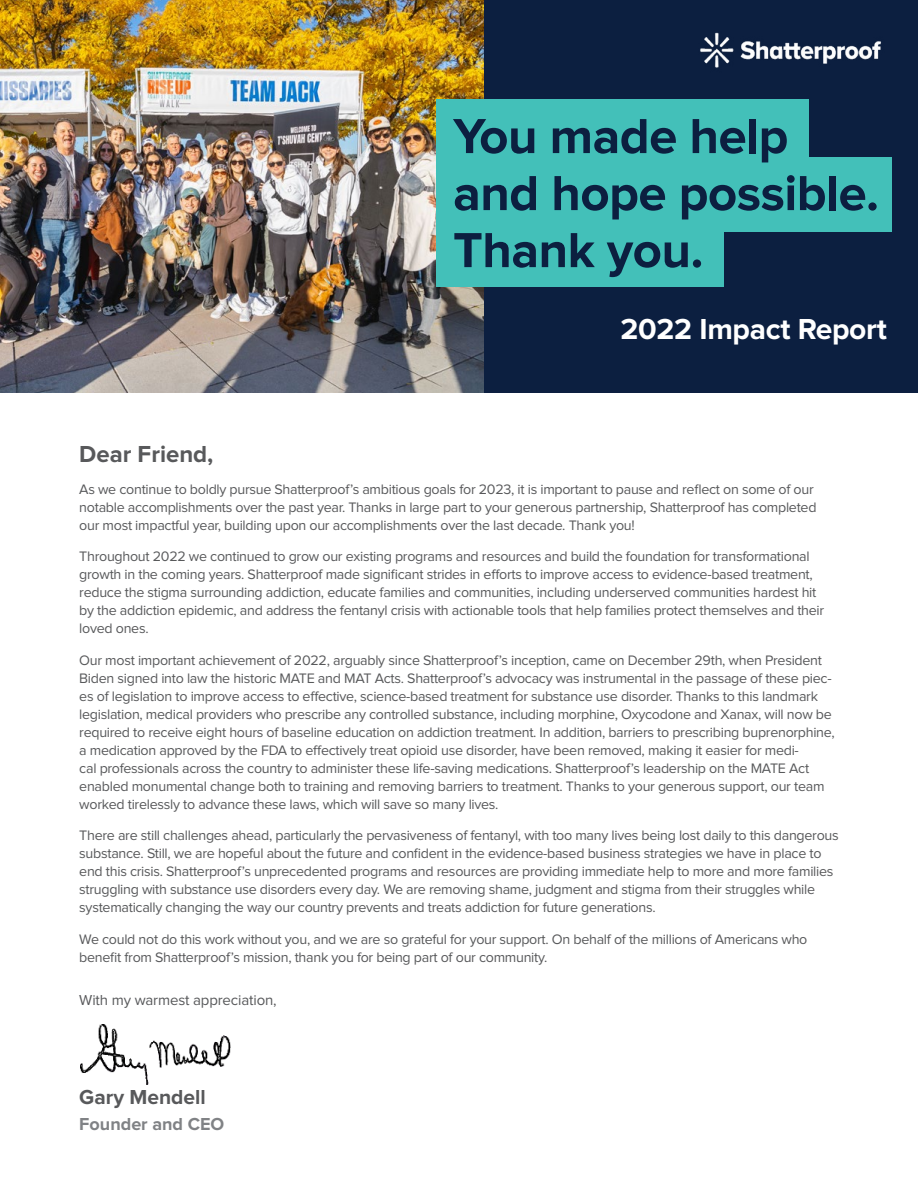
<style>
.page{position:relative;width:918px;height:1188px;background:#fff}
.page>*{position:absolute;margin:0;border:0;box-sizing:border-box;transform-origin:0 0}
.t1{font:700 51px/57px "Proxima Nova";letter-spacing:-.01em;color:#0c1f40}
.t2{font:700 30px "Proxima Nova";letter-spacing:-.01em;color:#fff}
.t3{font:700 24px "Proxima Nova";color:#58595b}
.t4{font:700 21px "Proxima Nova";color:#58595b}
.t5{font:700 18px "Proxima Nova";color:#808285}
.t6{font:15px "Proxima Nova";letter-spacing:-.01em;color:#58595b}
.t7{font:14.25px/18px "Proxima Nova";letter-spacing:-.02em;color:#58595b}
</style>
<div class="page">
<img style="left:0;top:0;width:485px;height:393px">
<div style="left:485px;top:0;width:433px;height:393px;background:#0c1f40"></div>
<div style="left:436px;top:226px;width:288px;height:61px;background:#43c0b9"></div>
<div style="left:436px;top:158px;width:456px;height:74px;background:#43c0b9"></div>
<div style="left:436px;top:100px;width:373px;height:64px;background:#43c0b9"></div>
<img style="left:81px;top:1025px;width:149px;height:59px">
<img style="left:700px;top:32px;width:181px;height:36px">
<h1 class="t1" style="left:453px;top:110px;width:428px">You made help and hope possible.<br>Thank you.</h1>
<h2 class="t2" style="left:621px;top:315px;width:268px">2022 Impact Report</h2>
<h3 class="t3" style="left:79px;top:444px;width:136px">Dear Friend,</h3>
<p class="t7" style="left:79px;top:481px;width:739px">As we continue to boldly pursue Shatterproof’s ambitious goals for 2023, it is important to pause and reflect on some of our notable accomplishments over the past year. Thanks in large part to your generous partnership, Shatterproof has completed our most impactful year, building upon our accomplishments over the last decade. Thank you!</p>
<p class="t7" style="left:79px;top:548px;width:746px">Throughout 2022 we continued to grow our existing programs and resources and build the foundation for transformational growth in the coming years. Shatterproof made significant strides in efforts to improve access to evidence-based treatment, reduce the stigma surrounding addiction, educate families and communities, including underserved communities hardest hit by the addiction epidemic, and address the fentanyl crisis with actionable tools that help families protect themselves and their loved ones.</p>
<p class="t7" style="left:79px;top:652px;width:757px">Our most important achievement of 2022, arguably since Shatterproof’s inception, came on December 29th, when President Biden signed into law the historic MATE and MAT Acts. Shatterproof’s advocacy was instrumental in the passage of these piec&shy;es of legislation to improve access to effective, science-based treatment for substance use disorder. Thanks to this landmark legislation, medical providers who prescribe any controlled substance, including morphine, Oxycodone and Xanax, will now be required to receive eight hours of baseline education on addiction treatment. In addition, barriers to prescribing buprenorphine, a medication approved by the FDA to effectively treat opioid use disorder, have been removed, making it easier for medi-<br>cal professionals across the country to administer these life-saving medications. Shatterproof’s leadership on the MATE Act enabled monumental change both to training and removing barriers to treatment. Thanks to your generous support, our team worked tirelessly to advance these laws, which will save so many lives.</p>
<p class="t7" style="left:79px;top:827px;width:761px">There are still challenges ahead, particularly the pervasiveness of fentanyl, with too many lives being lost daily to this dangerous substance. Still, we are hopeful about the future and confident in the evidence-based business strategies we have in place to end this crisis. Shatterproof’s unprecedented programs and resources are providing immediate help to more and more families struggling with substance use disorders every day. We are removing shame, judgment and stigma from their struggles while systematically changing the way our country prevents and treats addiction for future generations.</p>
<p class="t7" style="left:79px;top:931px;width:730px">We could not do this work without you, and we are so grateful for your support. On behalf of the millions of Americans who benefit from Shatterproof’s mission, thank you for being part of our community.</p>
<p class="t6" style="left:79px;top:994px;width:199px">With my warmest appreciation,</p>
<h3 class="t4" style="left:79px;top:1088px;width:128px">Gary Mendell</h3>
<p class="t5" style="left:79px;top:1116px;width:147px">Founder and CEO</p>
</div>
